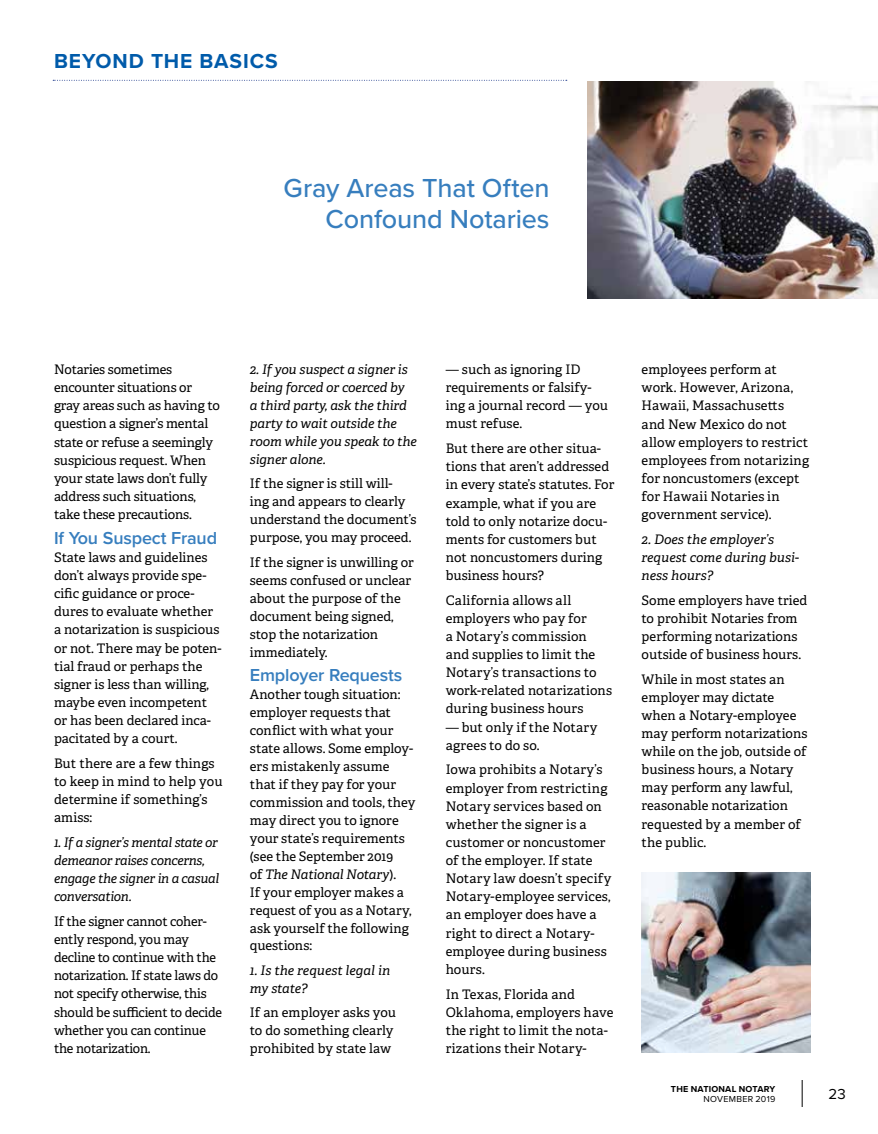
<style>
.page{position:relative;width:878px;height:1134px;background:#fff}
.page>*{position:absolute;margin:0;border:0;box-sizing:border-box;transform-origin:0 0}
.t1{font:500 27px/31.5px "Proxima Nova";letter-spacing:-.005em;color:#377ebe;text-align:right}
.t2{font:700 21px "Proxima Nova";letter-spacing:.045em;color:#005baa}
.t3{font:600 18px "Proxima Nova";letter-spacing:-.01em;color:#377ebe}
.t4{font:15px "Proxima Nova";color:#000}
.t5{font:13.2px/18.1px "Adelle PE";color:#000}
.t6{font:italic 13.2px/18px "Adelle PE";letter-spacing:-.005em;color:#000}
.t7{font:700 9px "Proxima Nova";letter-spacing:.025em;color:#000}
.t8{font:9px "Proxima Nova";letter-spacing:.03em;color:#000}
.s1{font-style:italic}
</style>
<div class="page">
<svg style="left:53px;top:80px;width:514px;height:1px"></svg>
<svg style="left:801px;top:1080px;width:1px;height:27px"></svg>
<img style="left:587px;top:81px;width:291px;height:217px">
<img style="left:641px;top:873px;width:169px;height:180px">
<h2 class="t2" style="left:54px;top:45px;width:225px">BEYOND THE BASICS</h2>
<h1 class="t1" style="left:283px;top:171px;width:267px">Gray Areas That Often<br>Confound Notaries</h1>
<p class="t5" style="left:54px;top:360px;width:167px">Notaries sometimes encounter situations or gray areas such as having to question a signer’s mental state or refuse a seemingly suspicious request. When your state laws don’t fully address such situations, take these precautions.</p>
<h3 class="t3" style="left:54px;top:524px;width:165px">If You Suspect Fraud</h3>
<p class="t5" style="left:54px;top:548px;width:169px">State laws and guidelines don’t always provide spe&shy;cific guidance or proce&shy;dures to evaluate whether a notarization is suspicious or not. There may be poten&shy;tial fraud or perhaps the signer is less than willing, maybe even incompetent or has been declared inca&shy;pacitated by a court.</p>
<p class="t5" style="left:54px;top:754px;width:170px">But there are a few things to keep in mind to help you determine if something’s amiss:</p>
<p class="t6" style="left:54px;top:833px;width:167px">1. If a signer’s mental state or demeanor raises concerns, engage the signer in a casual conversation.</p>
<p class="t5" style="left:54px;top:912px;width:169px">If the signer cannot coher&shy;ently respond, you may decline to continue with the notarization. If state laws do not specify otherwise, this should be sufficient to decide whether you can continue the notarization.</p>
<p class="t6" style="left:250px;top:360px;width:168px">2. If you suspect a signer is being forced or coerced by<br>a third party, ask the third party to wait outside the room while you speak to the signer alone.</p>
<p class="t5" style="left:250px;top:474px;width:168px">If the signer is still will-<br>ing and appears to clearly understand the document’s purpose, you may proceed.</p>
<p class="t5" style="left:250px;top:553px;width:165px">If the signer is unwilling or seems confused or unclear about the purpose of the document being signed, stop the notarization immediately.</p>
<h3 class="t3" style="left:250px;top:662px;width:154px">Employer Requests</h3>
<p class="t5" style="left:250px;top:685px;width:167px">Another tough situation: employer requests that conflict with what your state allows. Some employ&shy;ers mistakenly assume that if they pay for your commission and tools, they may direct you to ignore your state’s requirements (see the September 2019<br>of <span class="s1">The National Notary</span>).<br>If your employer makes a request of you as a Notary, ask yourself the following questions:</p>
<p class="t6" style="left:250px;top:961px;width:142px">1. Is the request legal in my state?</p>
<p class="t5" style="left:250px;top:1003px;width:148px">If an employer asks you to do something clearly prohibited by state law</p>
<p class="t5" style="left:446px;top:360px;width:164px">— such as ignoring ID requirements or falsify&shy;ing a journal record — you must refuse.</p>
<p class="t5" style="left:446px;top:439px;width:170px">But there are other situa&shy;tions that aren’t addressed in every state’s statutes. For example, what if you are told to only notarize docu&shy;ments for customers but not noncustomers during business hours?</p>
<p class="t5" style="left:446px;top:590px;width:168px">California allows all employers who pay for<br>a Notary’s commission and supplies to limit the<br>Notary’s transactions to work-related notarizations during business hours</p>
<p class="t5" style="left:446px;top:717px;width:153px">— but only if the Notary agrees to do so.</p>
<p class="t5" style="left:446px;top:760px;width:167px">Iowa prohibits a Notary’s employer from restricting<br>Notary services based on whether the signer is a customer or noncustomer of the employer. If state<br>Notary law doesn’t specify<br>Notary-employee services, an employer does have a right to direct a Notary&shy;employee during business hours.</p>
<p class="t5" style="left:446px;top:984px;width:169px">In Texas, Florida and<br>Oklahoma, employers have the right to limit the nota&shy;rizations their Notary-</p>
<p class="t5" style="left:641px;top:360px;width:169px">employees perform at work. However, Arizona,<br>Hawaii, Massachusetts and New Mexico do not allow employers to restrict employees from notarizing for noncustomers (except for Hawaii Notaries in government service).</p>
<p class="t6" style="left:641px;top:529px;width:159px">2. Does the employer’s request come during busi&shy;ness hours?</p>
<p class="t5" style="left:641px;top:590px;width:167px">Some employers have tried to prohibit Notaries from performing notarizations outside of business hours.</p>
<p class="t5" style="left:641px;top:669px;width:167px">While in most states an employer may dictate when a Notary-employee may perform notarizations while on the job, outside of business hours, a Notary may perform any lawful, reasonable notarization requested by a member of the public.</p>
<p class="t7" style="left:671px;top:1082px;width:106px">THE NATIONAL NOTARY</p>
<p class="t8" style="left:703px;top:1093px;width:73px">NOVEMBER 2019</p>
<p class="t4" style="left:828px;top:1083px;width:19px">23</p>
</div>
